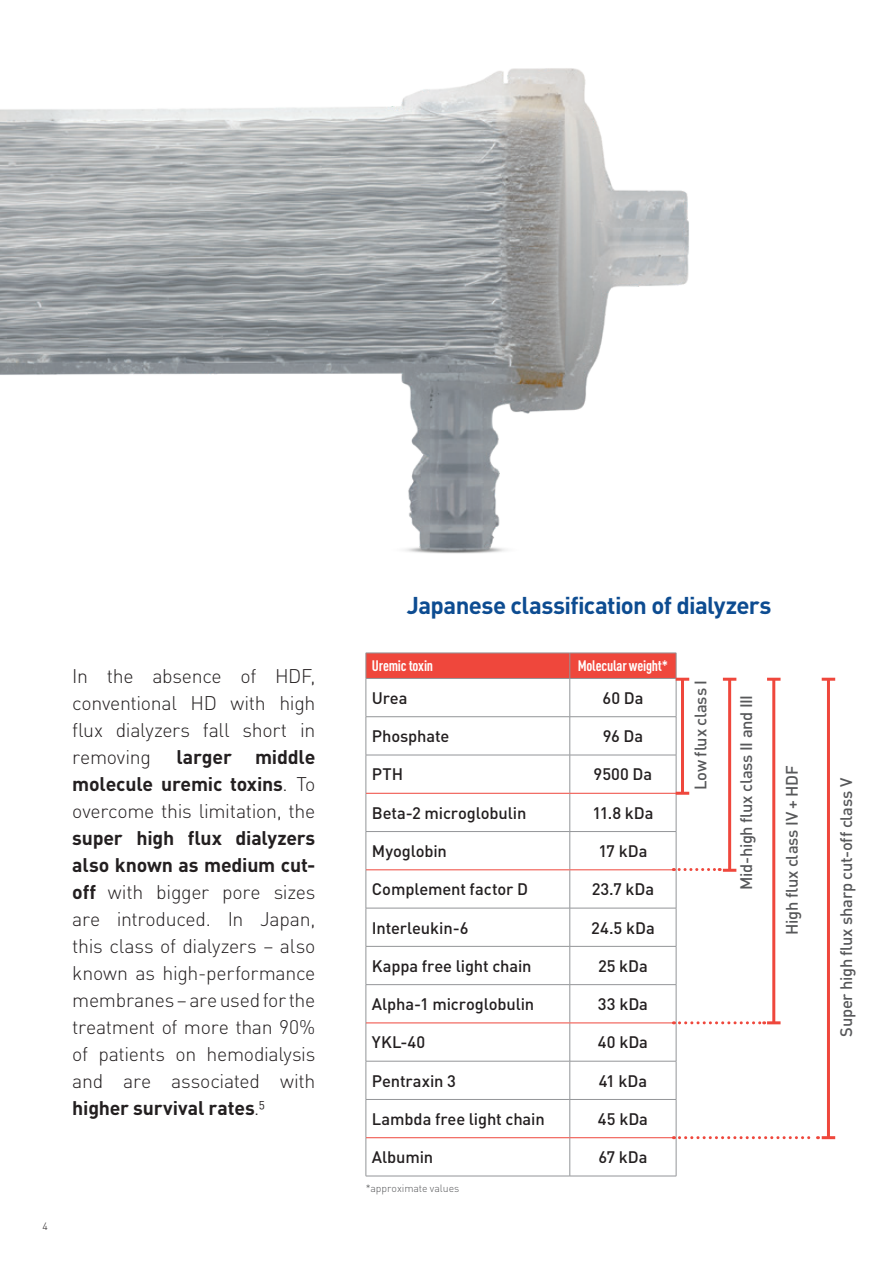
<style>
.page{position:relative;width:893px;height:1263px;background:#fff}
.page>*{position:absolute;margin:0;border:0;box-sizing:border-box;transform-origin:0 0}
.t1{font:700 24px "DIN Pro";letter-spacing:-.025em;color:#0d4c91}
.t2{font:300 19.5px/27px "DIN Pro";letter-spacing:-.015em;color:#231f20;text-align:justify}
.t3{font:700 19.5px/27px "DIN Pro";letter-spacing:-.01em;color:#231f20;text-align:justify}
.t4{font:500 16.5px "DIN Pro";letter-spacing:-.005em;color:#231f20}
.t5{font:500 16.5px "DIN Pro";letter-spacing:-.015em;color:#57585a}
.t6{font:700 condensed 15px "DIN Pro";letter-spacing:-.015em;color:#fff}
.t7{font:300 10.5px "DIN Pro";letter-spacing:-.005em;color:#57585a}
.t8{font:300 10.5px "DIN Pro";color:#231f20}
.s1{font-weight:300}
.s2{font-weight:700}
</style>
<div class="page">
<img style="left:0;top:68px;width:689px;height:486px">
<hr style="left:366px;top:679px;width:1px;height:37px;background:#939598">
<hr style="left:570px;top:679px;width:1px;height:37px;background:#939598">
<hr style="left:676px;top:679px;width:1px;height:37px;background:#939598">
<hr style="left:366px;top:716px;width:204px;height:1px;background:#939598">
<hr style="left:366px;top:717px;width:1px;height:38px;background:#939598">
<hr style="left:570px;top:716px;width:106px;height:1px;background:#939598">
<hr style="left:570px;top:717px;width:1px;height:38px;background:#939598">
<hr style="left:676px;top:717px;width:1px;height:38px;background:#939598">
<hr style="left:366px;top:755px;width:204px;height:1px;background:#939598">
<hr style="left:366px;top:755px;width:1px;height:38px;background:#939598">
<hr style="left:570px;top:755px;width:106px;height:1px;background:#939598">
<hr style="left:570px;top:755px;width:1px;height:38px;background:#939598">
<hr style="left:676px;top:755px;width:1px;height:38px;background:#939598">
<hr style="left:366px;top:793px;width:1px;height:38px;background:#939598">
<hr style="left:570px;top:794px;width:1px;height:37px;background:#939598">
<hr style="left:676px;top:793px;width:1px;height:38px;background:#939598">
<hr style="left:366px;top:831px;width:204px;height:1px;background:#939598">
<hr style="left:366px;top:832px;width:1px;height:38px;background:#939598">
<hr style="left:570px;top:831px;width:106px;height:1px;background:#939598">
<hr style="left:570px;top:832px;width:1px;height:37px;background:#939598">
<hr style="left:676px;top:832px;width:1px;height:38px;background:#939598">
<hr style="left:366px;top:870px;width:1px;height:38px;background:#939598">
<hr style="left:570px;top:870px;width:1px;height:38px;background:#939598">
<hr style="left:676px;top:870px;width:1px;height:38px;background:#939598">
<hr style="left:366px;top:908px;width:204px;height:1px;background:#939598">
<hr style="left:366px;top:908px;width:1px;height:38px;background:#939598">
<hr style="left:570px;top:908px;width:106px;height:1px;background:#939598">
<hr style="left:570px;top:908px;width:1px;height:38px;background:#939598">
<hr style="left:676px;top:908px;width:1px;height:38px;background:#939598">
<hr style="left:366px;top:946px;width:1px;height:38px;background:#939598">
<hr style="left:570px;top:946px;width:1px;height:38px;background:#939598">
<hr style="left:676px;top:946px;width:1px;height:38px;background:#939598">
<hr style="left:366px;top:985px;width:1px;height:38px;background:#939598">
<hr style="left:570px;top:985px;width:1px;height:37px;background:#939598">
<hr style="left:676px;top:985px;width:1px;height:38px;background:#939598">
<hr style="left:366px;top:1023px;width:1px;height:38px;background:#939598">
<hr style="left:570px;top:1023px;width:1px;height:38px;background:#939598">
<hr style="left:676px;top:1023px;width:1px;height:38px;background:#939598">
<hr style="left:366px;top:1061px;width:204px;height:1px;background:#939598">
<hr style="left:366px;top:1061px;width:1px;height:38px;background:#939598">
<hr style="left:570px;top:1061px;width:106px;height:1px;background:#939598">
<hr style="left:570px;top:1061px;width:1px;height:38px;background:#939598">
<hr style="left:676px;top:1061px;width:1px;height:38px;background:#939598">
<hr style="left:366px;top:1099px;width:204px;height:1px;background:#939598">
<hr style="left:366px;top:1100px;width:1px;height:38px;background:#939598">
<hr style="left:570px;top:1099px;width:106px;height:1px;background:#939598">
<hr style="left:570px;top:1100px;width:1px;height:37px;background:#939598">
<hr style="left:676px;top:1100px;width:1px;height:38px;background:#939598">
<hr style="left:366px;top:1138px;width:1px;height:38px;background:#939598">
<hr style="left:570px;top:1138px;width:1px;height:38px;background:#939598">
<hr style="left:676px;top:1138px;width:1px;height:38px;background:#939598">
<hr style="left:366px;top:1176px;width:204px;height:1px;background:#939598">
<hr style="left:570px;top:1176px;width:106px;height:1px;background:#939598">
<hr style="left:366px;top:793px;width:204px;height:1px;background:#ef473c">
<hr style="left:570px;top:793px;width:106px;height:1px;background:#ef473c">
<hr style="left:366px;top:869px;width:204px;height:1px;background:#ef473c">
<hr style="left:570px;top:869px;width:106px;height:1px;background:#ef473c">
<hr style="left:366px;top:1022px;width:204px;height:1px;background:#ef473c">
<hr style="left:570px;top:1022px;width:106px;height:1px;background:#ef473c">
<hr style="left:366px;top:1137px;width:204px;height:1px;background:#ef473c">
<hr style="left:570px;top:1137px;width:106px;height:1px;background:#ef473c">
<hr style="left:366px;top:946px;width:204px;height:1px;background:#939598">
<hr style="left:570px;top:946px;width:106px;height:1px;background:#939598">
<hr style="left:366px;top:984px;width:204px;height:1px;background:#939598">
<hr style="left:570px;top:984px;width:106px;height:1px;background:#939598">
<hr style="left:681px;top:679px;width:3px;height:114px;background:#ef473c">
<svg style="left:366px;top:653px;width:323px;height:28px;background:#eb5e55"></svg>
<svg style="left:676px;top:792px;width:13px;height:3px"></svg>
<hr style="left:728px;top:679px;width:3px;height:191px;background:#ef473c">
<svg style="left:723px;top:678px;width:13px;height:3px"></svg>
<hr style="left:772px;top:679px;width:3px;height:344px;background:#ef473c">
<svg style="left:767px;top:678px;width:13px;height:3px"></svg>
<hr style="left:827px;top:679px;width:3px;height:459px;background:#ef473c">
<svg style="left:822px;top:678px;width:13px;height:3px"></svg>
<svg style="left:673px;top:868px;width:63px;height:4px"></svg>
<svg style="left:673px;top:1021px;width:107px;height:3px"></svg>
<svg style="left:673px;top:1136px;width:162px;height:3px"></svg>
<p class="t2" style="left:72px;top:660px;width:245px">In the absence of HDF, conventional HD with high flux dialyzers fall short in removing</p>
<p class="t3" style="left:72px;top:741px;width:245px;text-indent:104px">larger middle molecule uremic toxins<span class="s1">. To overcome this limitation, the</span></p>
<p class="t2" style="left:72px;top:822px;width:245px"><span class="s2">super high flux dialyzers also known as medium cut&shy;off</span> with bigger pore sizes are introduced. In Japan, this class of dialyzers – also known as high-performance membranes – are used for the treatment of more than 90% of patients on hemodialysis and are associated with <span class="s2">higher survival rates</span>.5</p>
<p class="t8" style="left:43px;top:1218px;width:7px">4</p>
<p class="t1" style="left:407px;top:585px;width:366px">Japanese classification of dialyzers</p>
<p class="t6" style="left:372px;top:655px;width:63px">Uremic toxin</p>
<p class="t6" style="left:578px;top:655px;width:92px">Molecular weight*</p>
<p class="t4" style="left:372px;top:684px;width:37px">Urea</p>
<p class="t4" style="left:602px;top:684px;width:42px">60 Da</p>
<p class="t4" style="left:372px;top:723px;width:79px">Phosphate</p>
<p class="t4" style="left:603px;top:723px;width:42px">96 Da</p>
<p class="t4" style="left:372px;top:761px;width:33px">PTH</p>
<p class="t4" style="left:594px;top:761px;width:60px">9500 Da</p>
<p class="t4" style="left:372px;top:799px;width:156px">Beta-2 microglobulin</p>
<p class="t4" style="left:592px;top:799px;width:63px">11.8 kDa</p>
<p class="t4" style="left:372px;top:838px;width:77px">Myoglobin</p>
<p class="t4" style="left:598px;top:838px;width:50px">17 kDa</p>
<p class="t4" style="left:372px;top:876px;width:158px">Complement factor D</p>
<p class="t4" style="left:592px;top:876px;width:64px">23.7 kDa</p>
<p class="t4" style="left:372px;top:914px;width:98px">Interleukin-6</p>
<p class="t4" style="left:591px;top:914px;width:65px">24.5 kDa</p>
<p class="t4" style="left:372px;top:952px;width:161px">Kappa free light chain</p>
<p class="t4" style="left:598px;top:952px;width:51px">25 kDa</p>
<p class="t4" style="left:372px;top:991px;width:164px">Alpha-1 microglobulin</p>
<p class="t4" style="left:598px;top:991px;width:52px">33 kDa</p>
<p class="t4" style="left:372px;top:1029px;width:55px">YKL-40</p>
<p class="t4" style="left:598px;top:1029px;width:52px">40 kDa</p>
<p class="t4" style="left:372px;top:1067px;width:86px">Pentraxin 3</p>
<p class="t4" style="left:599px;top:1067px;width:50px">41 kDa</p>
<p class="t4" style="left:372px;top:1105px;width:174px">Lambda free light chain</p>
<p class="t4" style="left:598px;top:1105px;width:52px">45 kDa</p>
<p class="t4" style="left:372px;top:1144px;width:63px">Albumin</p>
<p class="t4" style="left:598px;top:1144px;width:51px">67 kDa</p>
<p class="t7" style="left:366px;top:1180px;width:95px">*approximate values</p>
<p class="t5" style="left:687px;top:790px;width:111px;rotate:-90deg">Low flux class I</p>
<p class="t5" style="left:733px;top:890px;width:197px;rotate:-90deg">Mid-high flux class II and III</p>
<p class="t5" style="left:778px;top:934px;width:171px;rotate:-90deg">High flux class IV + HDF</p>
<p class="t5" style="left:833px;top:1037px;width:260px;rotate:-90deg">Super high flux sharp cut-off class V</p>
</div>
